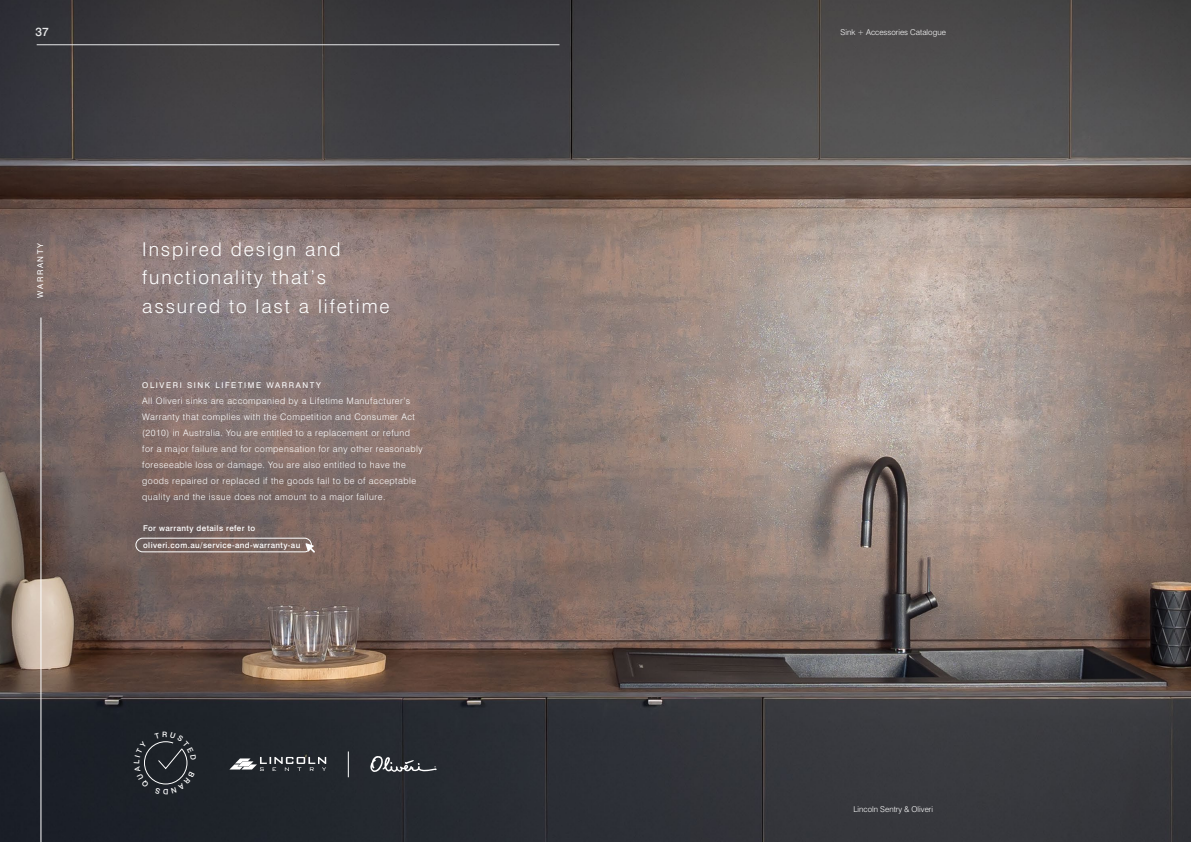
<style>
.page{position:relative;width:1191px;height:842px;background:#fff}
.page>*{position:absolute;margin:0;border:0;box-sizing:border-box;transform-origin:0 0}
.t1{font:300 19.1px/28.5px "Swiss 721 BT";letter-spacing:.1em;color:#fff}
.t2{font:500 12px "Swiss 721 BT";color:#e6e7e8}
.t3{font:300 9px/16px "Swiss 721 BT";letter-spacing:.05em;color:#fff}
.t4{font:500 8px/16.9px "Swiss 721 BT";letter-spacing:.05em;color:#fff}
.t5{font:300 8px "Swiss 721 BT";color:#fff}
.t6{font:8px "Swiss 721 BT";letter-spacing:.2em;color:#fff}
</style>
<div class="page">
<img style="left:0;top:0;width:1191px;height:842px">
<svg style="left:229px;top:757px;width:97px;height:14px"></svg>
<svg style="left:370px;top:755px;width:66px;height:17px"></svg>
<svg style="left:348px;top:751px;width:1px;height:26px"></svg>
<hr style="left:41px;top:317px;width:1px;height:525px;background:#fff">
<div style="left:136px;top:538px;width:176px;height:14px;border:1px solid #fff;border-radius:7px"></div>
<svg style="left:305px;top:543px;width:10px;height:10px"></svg>
<hr style="left:37px;top:45px;width:522px;height:1px;background:#e6e7e8">
<svg style="left:134px;top:732px;width:62px;height:62px;background:#262a30"></svg>
<h2 class="t2" style="left:35px;top:25px;width:15px">37</h2>
<p class="t5" style="left:840px;top:27px;width:107px">Sink + Accessories Catalogue</p>
<p class="t6" style="left:35px;top:298px;width:56px;rotate:-90deg">WARRANTY</p>
<h1 class="t1" style="left:142px;top:235px;width:249px">Inspired design and functionality that’s assured to last a lifetime</h1>
<p class="t6" style="left:142px;top:380px;width:180px">OLIVERI SINK LIFETIME WARRANTY</p>
<p class="t3" style="left:142px;top:392px;width:282px">All Oliveri sinks are accompanied by a Lifetime Manufacturer’s Warranty that complies with the Competition and Consumer Act (2010) in Australia. You are entitled to a replacement or refund for a major failure and for compensation for any other reasonably foreseeable loss or damage. You are also entitled to have the goods repaired or replaced if the goods fail to be of acceptable quality and the issue does not amount to a major failure.</p>
<p class="t4" style="left:143px;top:519px;width:159px">For warranty details refer to oliveri.com.au/service-and-warranty-au</p>
<p class="t5" style="left:853px;top:805px;width:81px">Lincoln Sentry &amp; Oliveri</p>
</div>
